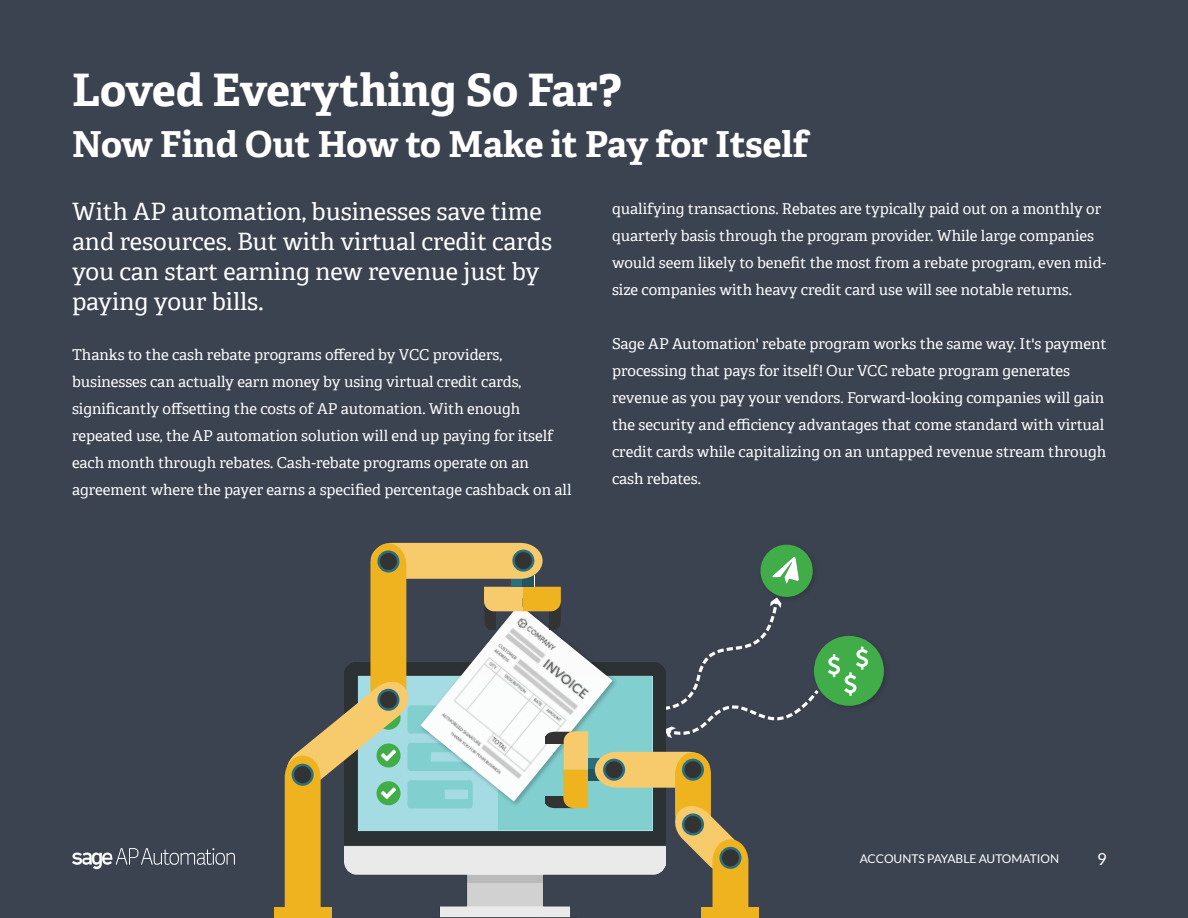
<style>
.page{position:relative;width:1188px;height:918px;background:#3c4350}
.page>*{position:absolute;margin:0;border:0;box-sizing:border-box;transform-origin:0 0}
.t1{font:700 45px "Adelle SAGE";color:#fff}
.t2{font:700 36px "Adelle SAGE";color:#fff}
.P1{font:24px/30px "Adelle SAGE";color:#fff}
.t3{font:16.5px "Lato";color:#fff}
.P1-2{font:15px/27px "Adelle SAGE";color:#fff}
.t4{font:12px "Lato";color:#fff}
</style>
<div class="page">
<svg style="left:72px;top:848px;width:163px;height:21px"></svg>
<img style="left:822px;top:636px;width:62px;height:70px">
<div style="left:814px;top:636px;width:70px;height:70px;background:#41ad49;border-radius:50%"></div>
<svg style="left:828px;top:647px;width:40px;height:49px"></svg>
<img style="left:436px;top:912px;width:139px;height:6px">
<div style="left:701px;top:907px;width:58px;height:11px;background:#eeb31f"></div>
<div style="left:274px;top:907px;width:58px;height:11px;background:#eeb31f"></div>
<svg style="left:284px;top:542px;width:538px;height:370px"></svg>
<div style="left:514px;top:551px;width:19px;height:19px;background:#333;border-radius:50%"></div>
<div style="left:512px;top:550px;width:22px;height:22px;border:3px solid #2b6e7f;border-radius:50%"></div>
<div style="left:379px;top:552px;width:19px;height:19px;background:#333;border-radius:50%"></div>
<div style="left:377px;top:550px;width:22px;height:22px;border:3px solid #2b6e7f;border-radius:50%"></div>
<div style="left:379px;top:690px;width:19px;height:20px;background:#333;border-radius:50%"></div>
<div style="left:377px;top:689px;width:22px;height:22px;border:3px solid #2b6e7f;border-radius:50%"></div>
<div style="left:293px;top:765px;width:19px;height:19px;background:#333;border-radius:50%"></div>
<div style="left:292px;top:764px;width:22px;height:22px;border:3px solid #2b6e7f;border-radius:50%"></div>
<h2 class="t1" style="left:72px;top:57px;width:551px">Loved Everything So Far?</h2>
<h2 class="t2" style="left:72px;top:118px;width:738px">Now Find Out How to Make it Pay for Itself</h2>
<p class="P1-2" style="left:612px;top:194px;width:496px">qualifying transactions. Rebates are typically paid out on a monthly or quarterly basis through the program provider. While large companies would seem likely to benefit the most from a rebate program, even mid&shy;size companies with heavy credit card use will see notable returns.</p>
<p class="P1-2" style="left:612px;top:329px;width:496px">Sage AP Automation' rebate program works the same way. It's payment processing that pays for itself! Our VCC rebate program generates revenue as you pay your vendors. Forward-looking companies will gain the security and efficiency advantages that come standard with virtual credit cards while capitalizing on an untapped revenue stream through cash rebates.</p>
<p class="P1" style="left:72px;top:196px;width:482px">With AP automation, businesses save time and resources. But with virtual credit cards you can start earning new revenue just by paying your bills.</p>
<p class="P1-2" style="left:72px;top:340px;width:501px">Thanks to the cash rebate programs offered by VCC providers, businesses can actually earn money by using virtual credit cards, significantly offsetting the costs of AP automation. With enough repeated use, the AP automation solution will end up paying for itself each month through rebates. Cash-rebate programs operate on an agreement where the payer earns a specified percentage cashback on all</p>
<p class="t4" style="left:860px;top:852px;width:201px">ACCOUNTS PAYABLE AUTOMATION</p>
<p class="t3" style="left:1097px;top:850px;width:11px">9</p>
</div>
